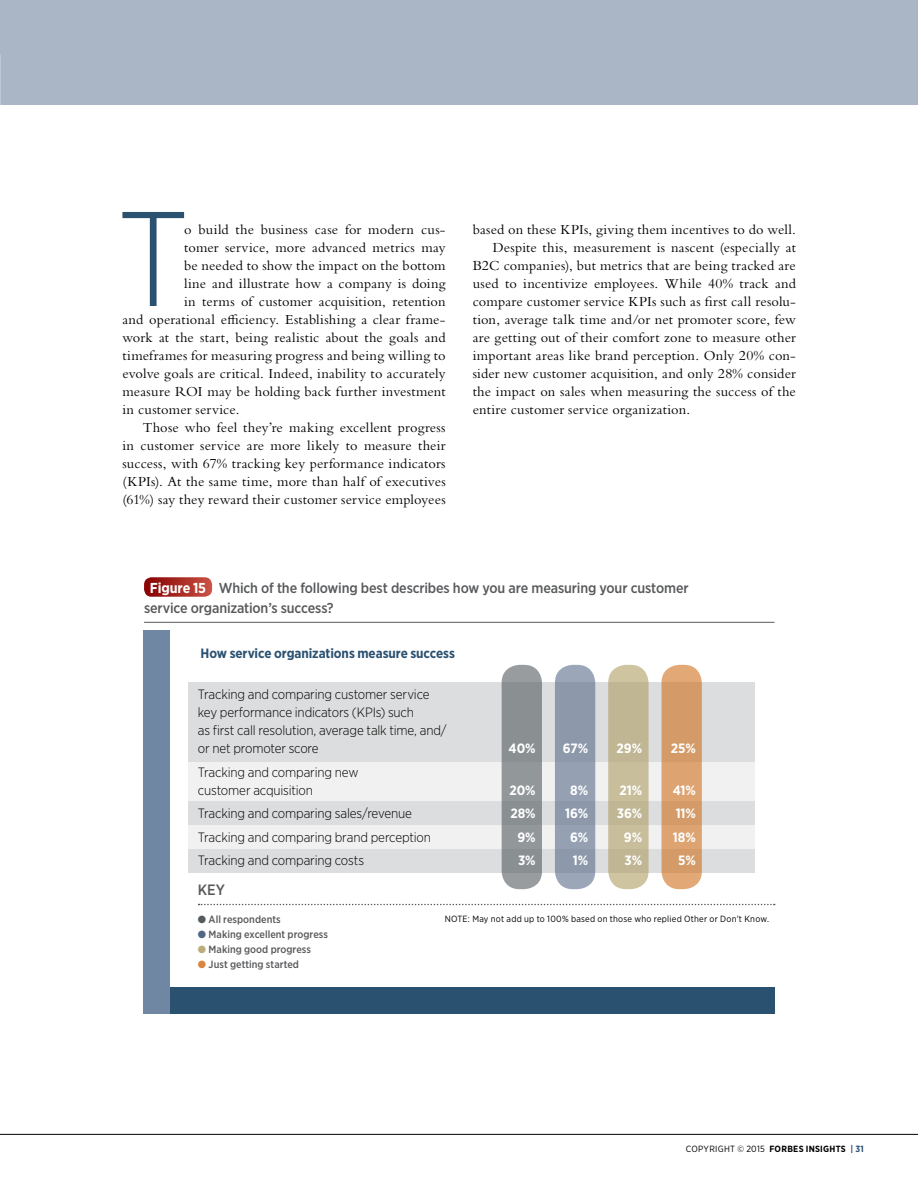
<style>
.page{position:relative;width:918px;height:1188px;background:#fff}
.page>*{position:absolute;margin:0;border:0;box-sizing:border-box;transform-origin:0 0}
.t1{font:500 15px "Gotham Narrow";color:#58595b}
.t2{font:14.4px "Bembo Std";letter-spacing:.01em;color:#000}
.t3{font:500 14.4px/19.8px "Gotham Narrow";letter-spacing:-.01em;color:#58595b}
.t4{font:300 13.5px/18px "Gotham Narrow";letter-spacing:-.01em;color:#000}
.t5{font:700 13.5px "Gotham Narrow";letter-spacing:-.005em;color:#fff}
.t6{font:700 13.5px "Gotham Narrow";letter-spacing:-.01em;color:#2b5171}
.t7{font:500 10.5px "Gotham Narrow";letter-spacing:.005em;color:#58595b}
.t8{font:9px "Gotham Narrow";letter-spacing:.025em;color:#000}
.s1{font-weight:700;color:#fff}
.s2{color:#545b5e}
.s3{color:#506785}
.s4{color:#bbac7b}
.s5{color:#d9863f}
.s6{font-weight:700}
.s7{font-weight:700;color:#2b5171}
</style>
<div class="page">
<div style="left:0;top:0;width:918px;height:105px;background:#aab5c6"></div>
<hr style="left:0;top:1134px;width:918px;height:1px;background:#000">
<img style="left:0;top:54px;width:1px;height:486px">
<svg style="left:122px;top:212px;width:62px;height:94px"></svg>
<svg style="left:199px;top:904px;width:576px;height:1px"></svg>
<div style="left:189px;top:683px;width:566px;height:190px;background:#f1f1f2"></div>
<div style="left:189px;top:683px;width:566px;height:79px;background:#dcddde"></div>
<div style="left:189px;top:801px;width:566px;height:23px;background:#dcddde"></div>
<div style="left:189px;top:849px;width:566px;height:24px;background:#dcddde"></div>
<hr style="left:144px;top:622px;width:630px;height:1px;background:#58595b">
<svg style="left:144px;top:577px;width:68px;height:20px"></svg>
<div style="left:555px;top:665px;width:40px;height:224px;background:linear-gradient(to right,#919daf,#919daf);border-radius:18px"></div>
<div style="left:608px;top:665px;width:41px;height:224px;background:linear-gradient(to right,#c4ba97,#c4ba97);border-radius:18px"></div>
<div style="left:662px;top:665px;width:40px;height:224px;background:linear-gradient(to right,#d89f6c,#d89f6c);border-radius:18px"></div>
<div style="left:502px;top:665px;width:40px;height:224px;background:linear-gradient(to right,#8e9395,#8e9395);border-radius:18px"></div>
<div style="left:143px;top:987px;width:631px;height:27px;background:#2b5171"></div>
<div style="left:143px;top:630px;width:27px;height:384px;background:#7087a3"></div>
<p class="t2" style="left:184px;top:221px;width:263px">o build the business case for modern cus-</p>
<p class="t2" style="left:184px;top:239px;width:263px">tomer service, more advanced metrics may</p>
<p class="t2" style="left:184px;top:257px;width:263px">be needed to show the impact on the bottom</p>
<p class="t2" style="left:184px;top:275px;width:263px">line and illustrate how a company is doing</p>
<p class="t2" style="left:184px;top:293px;width:263px">in terms of customer acquisition, retention</p>
<p class="t2" style="left:122px;top:311px;width:325px">and operational efficiency. Establishing a clear frame-</p>
<p class="t2" style="left:122px;top:329px;width:325px">work at the start, being realistic about the goals and</p>
<p class="t2" style="left:122px;top:347px;width:325px">timeframes for measuring progress and being willing to</p>
<p class="t2" style="left:122px;top:365px;width:325px">evolve goals are critical. Indeed, inability to accurately</p>
<p class="t2" style="left:122px;top:383px;width:325px">measure ROI may be holding back further investment</p>
<p class="t2" style="left:122px;top:401px;width:119px">in customer service.</p>
<p class="t2" style="left:143px;top:419px;width:304px">Those who feel they’re making excellent progress</p>
<p class="t2" style="left:122px;top:437px;width:325px">in customer service are more likely to measure their</p>
<p class="t2" style="left:122px;top:455px;width:325px">success, with 67% tracking key performance indicators</p>
<p class="t2" style="left:122px;top:473px;width:325px">(KPIs). At the same time, more than half of executives</p>
<p class="t2" style="left:122px;top:491px;width:325px">(61%) say they reward their customer service employees</p>
<p class="t2" style="left:473px;top:221px;width:325px">based on these KPIs, giving them incentives to do well.</p>
<p class="t2" style="left:493px;top:239px;width:304px">Despite this, measurement is nascent (especially at</p>
<p class="t2" style="left:473px;top:257px;width:325px">B2C companies), but metrics that are being tracked are</p>
<p class="t2" style="left:473px;top:275px;width:325px">used to incentivize employees. While 40% track and</p>
<p class="t2" style="left:473px;top:293px;width:325px">compare customer service KPIs such as first call resolu-</p>
<p class="t2" style="left:473px;top:311px;width:325px">tion, average talk time and/or net promoter score, few</p>
<p class="t2" style="left:473px;top:329px;width:325px">are getting out of their comfort zone to measure other</p>
<p class="t2" style="left:473px;top:347px;width:325px">important areas like brand perception. Only 20% con-</p>
<p class="t2" style="left:473px;top:365px;width:325px">sider new customer acquisition, and only 28% consider</p>
<p class="t2" style="left:473px;top:383px;width:325px">the impact on sales when measuring the success of the</p>
<p class="t2" style="left:473px;top:401px;width:219px">entire customer service organization.</p>
<p class="t3" style="left:144px;top:578px;width:546px;text-indent:6px"><span class="s1">Figure 15</span> Which of the following best describes how you are measuring your customer service organization’s success?</p>
<p class="t6" style="left:201px;top:645px;width:256px">How service organizations measure success</p>
<p class="t4" style="left:198px;top:685px;width:250px">Tracking and comparing customer service key performance indicators (KPIs) such<br>as first call resolution, average talk time, and/ or net promoter score</p>
<p class="t5" style="left:509px;top:740px;width:28px">40%</p>
<p class="t5" style="left:563px;top:740px;width:27px">67%</p>
<p class="t5" style="left:617px;top:740px;width:27px">29%</p>
<p class="t5" style="left:671px;top:740px;width:26px">25%</p>
<p class="t4" style="left:198px;top:763px;width:162px">Tracking and comparing new customer acquisition</p>
<p class="t5" style="left:509px;top:781px;width:28px">20%</p>
<p class="t5" style="left:570px;top:781px;width:19px">8%</p>
<p class="t5" style="left:620px;top:781px;width:24px">21%</p>
<p class="t5" style="left:673px;top:781px;width:25px">41%</p>
<p class="t4" style="left:198px;top:804px;width:216px">Tracking and comparing sales/revenue</p>
<p class="t5" style="left:510px;top:805px;width:27px">28%</p>
<p class="t5" style="left:565px;top:805px;width:24px">16%</p>
<p class="t5" style="left:617px;top:805px;width:27px">36%</p>
<p class="t5" style="left:676px;top:805px;width:22px">11%</p>
<p class="t4" style="left:198px;top:827px;width:235px">Tracking and comparing brand perception</p>
<p class="t5" style="left:517px;top:828px;width:20px">9%</p>
<p class="t5" style="left:570px;top:828px;width:19px">6%</p>
<p class="t5" style="left:624px;top:828px;width:20px">9%</p>
<p class="t5" style="left:673px;top:828px;width:24px">18%</p>
<p class="t4" style="left:198px;top:851px;width:168px">Tracking and comparing costs</p>
<p class="t5" style="left:518px;top:851px;width:19px">3%</p>
<p class="t5" style="left:573px;top:851px;width:17px">1%</p>
<p class="t5" style="left:625px;top:851px;width:19px">3%</p>
<p class="t5" style="left:678px;top:851px;width:19px">5%</p>
<p class="t1" style="left:198px;top:880px;width:29px">Key</p>
<p class="t7" style="left:198px;top:913px;width:84px"><span class="s2">●</span> All respondents</p>
<p class="t7" style="left:198px;top:928px;width:132px"><span class="s3">●</span> Making excellent progress</p>
<p class="t7" style="left:198px;top:943px;width:115px"><span class="s4">●</span> Making good progress</p>
<p class="t7" style="left:198px;top:958px;width:103px"><span class="s5">●</span> Just getting started</p>
<p class="t8" style="left:445px;top:914px;width:7px">NOTE</p>
<p class="t8" style="left:468px;top:914px;width:303px">: May not add up to 100% based on those who replied Other or Don’t Know.</p>
<p class="t8" style="left:686px;top:1143px;width:180px">Copyright © 2015 <span class="s6">Forbes Insights</span> <span class="s7">| 31</span></p>
</div>
